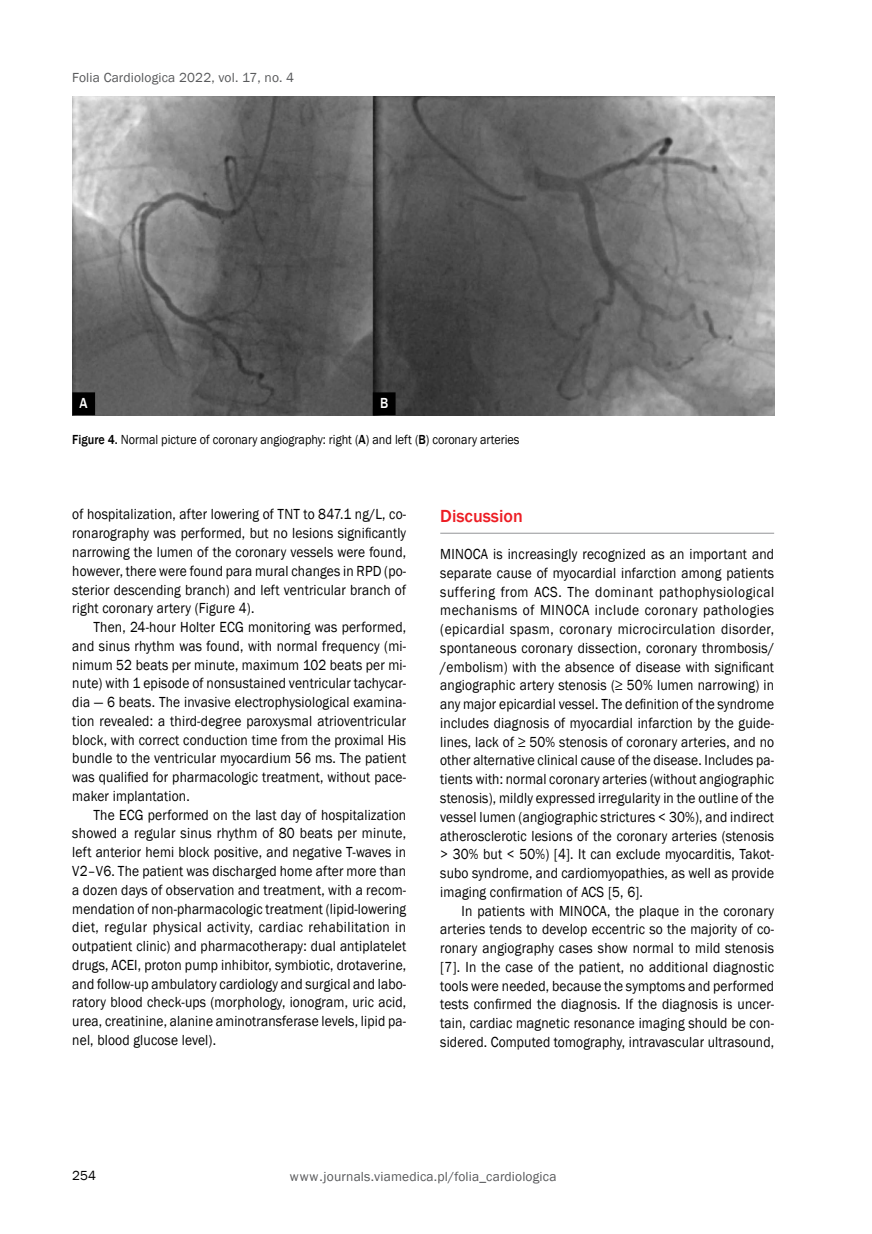
<style>
.page{position:relative;width:872px;height:1234px;background:#fff}
.page>*{position:absolute;margin:0;border:0;box-sizing:border-box;transform-origin:0 0}
.t1{font:500 18px "Franklin Gothic";color:#ed1d24}
.t2{font:15px/18.8px "Franklin Gothic";letter-spacing:.01em;color:#000;text-align:justify;scale:.9 1}
.t3{font:500 15px "Franklin Gothic";color:#fff;scale:.9 1}
.t4{font:13.5px "Franklin Gothic";letter-spacing:.01em;color:#58595b}
.t5{font:13.5px "Franklin Gothic";color:#000;scale:.9 1}
.t6{font:13.5px "Franklin Gothic";color:#000}
.s1{font-weight:500}
</style>
<div class="page">
<hr style="left:440px;top:532px;width:334px;height:1px;background:#939598">
<img style="left:72px;top:96px;width:702px;height:319px">
<div style="left:73px;top:393px;width:21px;height:21px;background:#000"></div>
<div style="left:72px;top:392px;width:23px;height:23px;border:2px solid #000"></div>
<div style="left:373px;top:393px;width:22px;height:21px;background:#000"></div>
<div style="left:373px;top:392px;width:22px;height:23px;border:2px solid #000"></div>
<p class="t4" style="left:72px;top:69px;width:223px">Folia Cardiologica 2022, vol. 17, no. 4</p>
<p class="t3" style="left:80px;top:393px;width:11px">A</p>
<p class="t3" style="left:380px;top:393px;width:11px">B</p>
<p class="t5" style="left:72px;top:430px;width:498px"><span class="s1">Figure 4.</span> Normal picture of coronary angiography: right (<span class="s1">A</span>) and left (<span class="s1">B</span>) coronary arteries</p>
<p class="t2" style="left:72px;top:505px;width:372px">of hospitalization, after lowering of TNT to 847.1 ng/L, co&shy;ronarography was performed, but no lesions significantly narrowing the lumen of the coronary vessels were found, however, there were found para mural changes in RPD (po&shy;sterior descending branch) and left ventricular branch of right coronary artery (Figure 4).</p>
<p class="t2" style="left:72px;top:618px;width:372px;text-indent:21px">Then, 24-hour Holter ECG monitoring was performed, and sinus rhythm was found, with normal frequency (mi&shy;nimum 52 beats per minute, maximum 102 beats per mi&shy;nute) with 1 episode of nonsustained ventricular tachycar&shy;dia — 6 beats. The invasive electrophysiological examina&shy;tion revealed: a third-degree paroxysmal atrioventricular block, with correct conduction time from the proximal His bundle to the ventricular myocardium 56 ms. The patient was qualified for pharmacologic treatment, without pace&shy;maker implantation.</p>
<p class="t2" style="left:72px;top:805px;width:372px;text-indent:21px">The ECG performed on the last day of hospitalization showed a regular sinus rhythm of 80 beats per minute, left anterior hemi block positive, and negative T-waves in V2–V6. The patient was discharged home after more than a dozen days of observation and treatment, with a recom&shy;mendation of non-pharmacologic treatment (lipid-lowering diet, regular physical activity, cardiac rehabilitation in outpatient clinic) and pharmacotherapy: dual antiplatelet drugs, ACEI, proton pump inhibitor, symbiotic, drotaverine, and follow-up ambulatory cardiology and surgical and labo&shy;ratory blood check-ups (morphology, ionogram, uric acid, urea, creatinine, alanine aminotransferase levels, lipid pa&shy;nel, blood glucose level).</p>
<p class="t1" style="left:440px;top:504px;width:84px">Discussion</p>
<p class="t2" style="left:440px;top:545px;width:372px">MINOCA is increasingly recognized as an important and separate cause of myocardial infarction among patients suffering from ACS. The dominant pathophysiological mechanisms of MINOCA include coronary pathologies (epicardial spasm, coronary microcirculation disorder, spontaneous coronary dissection, coronary thrombosis/ /embolism) with the absence of disease with significant angiographic artery stenosis (≥ 50% lumen narrowing) in any major epicardial vessel. The definition of the syndrome includes diagnosis of myocardial infarction by the guide&shy;lines, lack of ≥ 50% stenosis of coronary arteries, and no other alternative clinical cause of the disease. Includes pa&shy;tients with: normal coronary arteries (without angiographic stenosis), mildly expressed irregularity in the outline of the vessel lumen (angiographic strictures &lt; 30%), and indirect atherosclerotic lesions of the coronary arteries (stenosis &gt; 30% but &lt; 50%) [4]. It can exclude myocarditis, Takot&shy;subo syndrome, and cardiomyopathies, as well as provide imaging confirmation of ACS [5, 6].</p>
<p class="t2" style="left:440px;top:901px;width:372px;text-indent:21px">In patients with MINOCA, the plaque in the coronary arteries tends to develop eccentric so the majority of co&shy;ronary angiography cases show normal to mild stenosis [7]. In the case of the patient, no additional diagnostic tools were needed, because the symptoms and performed tests confirmed the diagnosis. If the diagnosis is uncer&shy;tain, cardiac magnetic resonance imaging should be con&shy;sidered. Computed tomography, intravascular ultrasound,</p>
<p class="t6" style="left:72px;top:1166px;width:25px">254</p>
<p class="t4" style="left:290px;top:1168px;width:268px">www.journals.viamedica.pl/folia_cardiologica</p>
</div>
